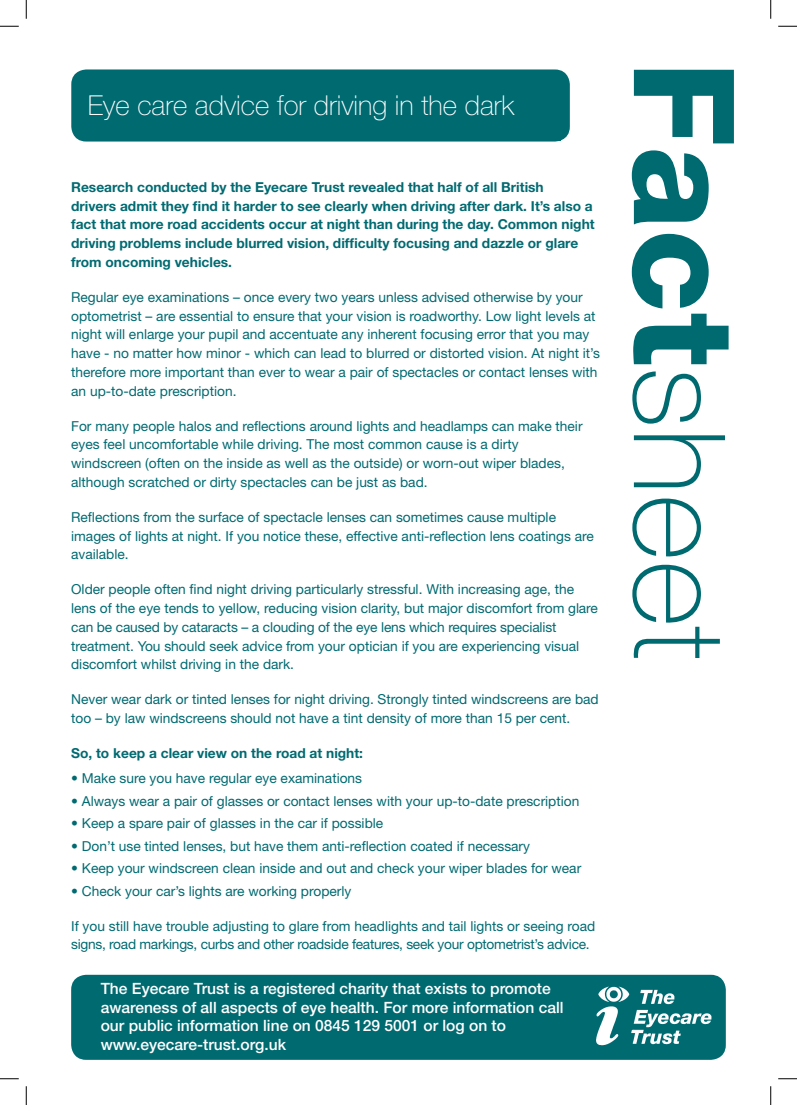
<style>
.page{position:relative;width:797px;height:1105px;background:#fff}
.page>*{position:absolute;margin:0;border:0;box-sizing:border-box;transform-origin:0 0}
.t1{font:100 127.5px "Helvetica Neue LT";color:#006a71}
.t2{font:100 27.5px "Helvetica Neue LT";color:#fff}
.t3{font:500 15.62px/18.5px "Helvetica Neue LT";color:#fff}
.t4{font:13.75px/18.8px "Helvetica Neue LT";color:#006a71}
.t5{font:700 13.75px/18.8px "Helvetica Neue LT";color:#006a71}
.t6{font:13.75px/18.8px "Helvetica Neue LT";letter-spacing:-.02em;color:#006a71}
.s1{font-weight:800;font-size:140px}
</style>
<div class="page">
<svg style="left:71px;top:69px;width:499px;height:73px;background:#0d7178"></svg>
<div style="left:88px;top:91px;width:473px;height:50px;background:#006a71"></div>
<div style="left:71px;top:975px;width:654px;height:85px;background:#006a71"></div>
<img style="left:598px;top:987px;width:31px;height:15px">
<svg style="left:0;top:25px;width:19px;height:2px"></svg>
<svg style="left:778px;top:25px;width:19px;height:2px"></svg>
<svg style="left:0;top:1078px;width:19px;height:1px"></svg>
<svg style="left:778px;top:1078px;width:19px;height:1px"></svg>
<svg style="left:25px;top:0;width:2px;height:19px"></svg>
<svg style="left:25px;top:1086px;width:2px;height:19px"></svg>
<svg style="left:770px;top:0;width:1px;height:19px"></svg>
<svg style="left:770px;top:1086px;width:1px;height:19px"></svg>
<h2 class="t2" style="left:88px;top:90px;width:428px">Eye care advice for driving in the dark</h2>
<p class="t5" style="left:71px;top:177px;width:525px">Research conducted by the Eyecare Trust revealed that half of all British<br>drivers admit they find it harder to see clearly when driving after dark. It’s also a fact that more road accidents occur at night than during the day. Common night driving problems include blurred vision, difficulty focusing and dazzle or glare from oncoming vehicles.</p>
<p class="t4" style="left:71px;top:287px;width:530px">Regular eye examinations – once every two years unless advised otherwise by your optometrist – are essential to ensure that your vision is roadworthy. Low light levels at night will enlarge your pupil and accentuate any inherent focusing error that you may have - no matter how minor - which can lead to blurred or distorted vision. At night it’s therefore more important than ever to wear a pair of spectacles or contact lenses with an up-to-date prescription.</p>
<p class="t4" style="left:71px;top:416px;width:513px">For many people halos and reflections around lights and headlamps can make their eyes feel uncomfortable while driving. The most common cause is a dirty windscreen (often on the inside as well as the outside) or worn-out wiper blades, although scratched or dirty spectacles can be just as bad.</p>
<p class="t4" style="left:71px;top:507px;width:524px">Reflections from the surface of spectacle lenses can sometimes cause multiple images of lights at night. If you notice these, effective anti-reflection lens coatings are available.</p>
<p class="t4" style="left:71px;top:580px;width:528px">Older people often find night driving particularly stressful. With increasing age, the lens of the eye tends to yellow, reducing vision clarity, but major discomfort from glare can be caused by cataracts – a clouding of the eye lens which requires specialist treatment. You should seek advice from your optician if you are experiencing visual discomfort whilst driving in the dark.</p>
<p class="t4" style="left:71px;top:690px;width:529px">Never wear dark or tinted lenses for night driving. Strongly tinted windscreens are bad too – by law windscreens should not have a tint density of more than 15 per cent.</p>
<p class="t5" style="left:71px;top:743px;width:293px">So, to keep a clear view on the road at night:</p>
<p class="t4" style="left:71px;top:769px;width:292px">• Make sure you have regular eye examinations</p>
<p class="t4" style="left:71px;top:791px;width:509px">• Always wear a pair of glasses or contact lenses with your up-to-date prescription</p>
<p class="t4" style="left:71px;top:814px;width:313px">• Keep a spare pair of glasses in the car if possible</p>
<p class="t4" style="left:71px;top:836px;width:460px">• Don’t use tinted lenses, but have them anti-reflection coated if necessary</p>
<p class="t4" style="left:71px;top:859px;width:511px">• Keep your windscreen clean inside and out and check your wiper blades for wear</p>
<p class="t4" style="left:71px;top:881px;width:282px">• Check your car’s lights are working properly</p>
<p class="t6" style="left:71px;top:916px;width:525px">If you still have trouble adjusting to glare from headlights and tail lights or seeing road signs, road markings, curbs and other roadside features, seek your optometrist’s advice.</p>
<p class="t3" style="left:101px;top:979px;width:464px">The Eyecare Trust is a registered charity that exists to promote awareness of all aspects of eye health. For more information call our public information line on 0845 129 5001 or log on to www.eyecare-trust.org.uk</p>
<h1 class="t1" style="left:752px;top:61px;width:600px;rotate:90deg"><span class="s1">Fact</span>sheet</h1>
</div>
